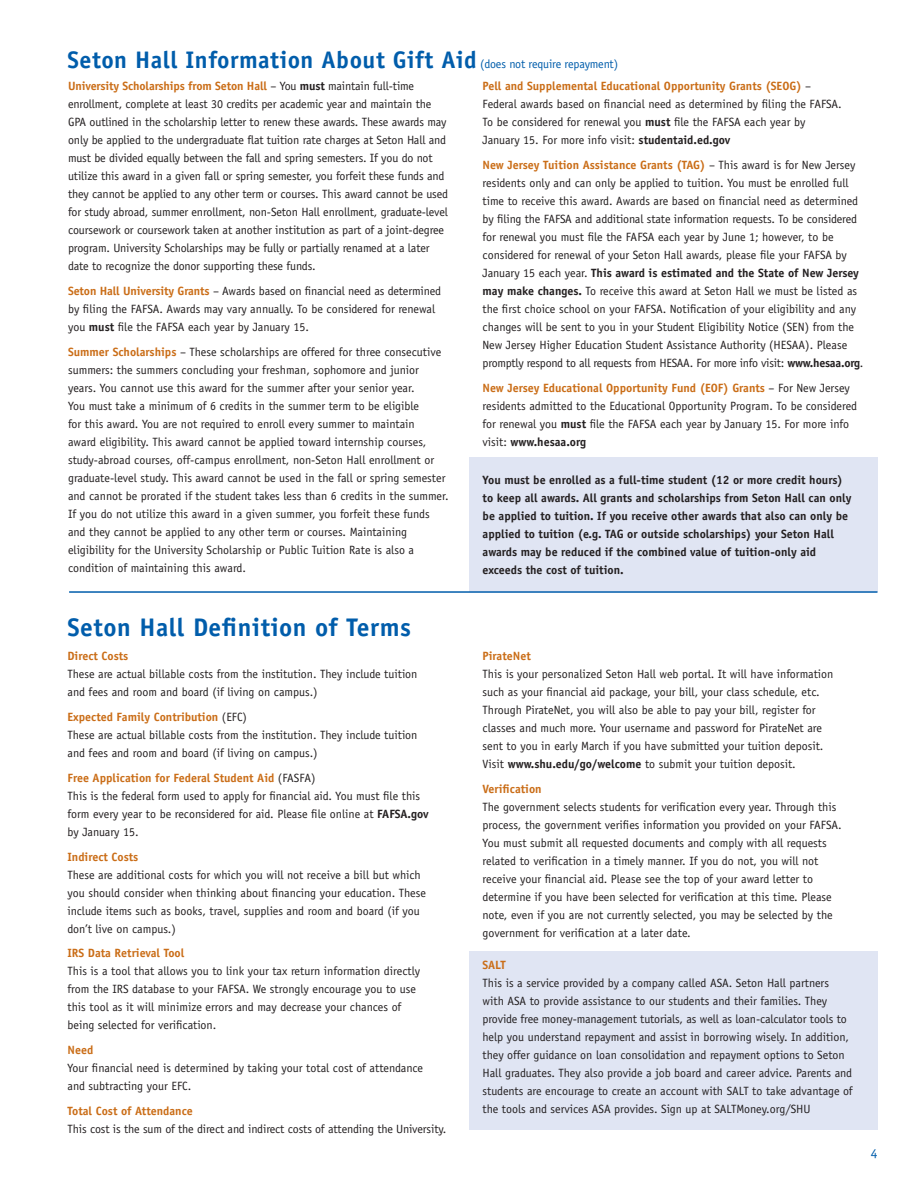
<style>
.page{position:relative;width:918px;height:1188px;background:#fff}
.page>*{position:absolute;margin:0;border:0;box-sizing:border-box;transform-origin:0 0}
.t1{font:700 25.5px "Officina Sans";letter-spacing:.02em;color:#015dab}
.t2{font:700 24px "Officina Sans";letter-spacing:.02em;color:#015dab}
.t3{font:13.5px "Officina Sans ITC Std";color:#015dab}
.t4{font:12px/18px "Officina Sans";color:#231f20}
.t5{font:700 12px/18px "Officina Sans";color:#231f20}
.s1{font-weight:400;font-size:12px}
.s2{font-weight:700;color:#ca6d17}
.s3{font-weight:700}
</style>
<div class="page">
<div style="left:469px;top:951px;width:409px;height:179px;background:#e0e5f3"></div>
<div style="left:469px;top:458px;width:409px;height:134px;background:#e0e5f3"></div>
<hr style="left:69px;top:591px;width:808px;height:2px;background:#015dab">
<p class="t2" style="left:68px;top:44px;width:552px">Seton Hall Information About Gift Aid <span class="s1">(does not require repayment)</span></p>
<p class="t4" style="left:68px;top:77px;width:382px"><span class="s2">University Scholarships from Seton Hall</span> – You <span class="s3">must</span> maintain full-time enrollment, complete at least 30 credits per academic year and maintain the GPA outlined in the scholarship letter to renew these awards. These awards may only be applied to the undergraduate flat tuition rate charges at Seton Hall and must be divided equally between the fall and spring semesters. If you do not utilize this award in a given fall or spring semester, you forfeit these funds and they cannot be applied to any other term or courses. This award cannot be used for study abroad, summer enrollment, non-Seton Hall enrollment, graduate-level coursework or coursework taken at another institution as part of a joint-degree program. University Scholarships may be fully or partially renamed at a later date to recognize the donor supporting these funds.</p>
<p class="t4" style="left:68px;top:282px;width:375px"><span class="s2">Seton Hall University Grants</span> – Awards based on financial need as determined by filing the FAFSA. Awards may vary annually. To be considered for renewal you <span class="s3">must</span> file the FAFSA each year by January 15.</p>
<p class="t4" style="left:68px;top:343px;width:382px"><span class="s2">Summer Scholarships</span> – These scholarships are offered for three consecutive summers: the summers concluding your freshman, sophomore and junior years. You cannot use this award for the summer after your senior year.<br>You must take a minimum of 6 credits in the summer term to be eligible<br>for this award. You are not required to enroll every summer to maintain<br>award eligibility. This award cannot be applied toward internship courses, study-abroad courses, off-campus enrollment, non-Seton Hall enrollment or graduate-level study. This award cannot be used in the fall or spring semester and cannot be prorated if the student takes less than 6 credits in the summer.<br>If you do not utilize this award in a given summer, you forfeit these funds and they cannot be applied to any other term or courses. Maintaining eligibility for the University Scholarship or Public Tuition Rate is also a condition of maintaining this award.</p>
<p class="t4" style="left:483px;top:77px;width:361px"><span class="s2">Pell and Supplemental Educational Opportunity Grants (SEOG)</span> – Federal awards based on financial need as determined by filing the FAFSA.<br>To be considered for renewal you <span class="s3">must</span> file the FAFSA each year by January 15. For more info visit: <span class="s3">studentaid.ed.gov</span></p>
<p class="t4" style="left:483px;top:156px;width:382px"><span class="s2">New Jersey Tuition Assistance Grants (TAG)</span> – This award is for New Jersey residents only and can only be applied to tuition. You must be enrolled full time to receive this award. Awards are based on financial need as determined by filing the FAFSA and additional state information requests. To be considered for renewal you must file the FAFSA each year by June 1; however, to be considered for renewal of your Seton Hall awards, please file your FAFSA by January 15 each year. <span class="s3">This award is estimated and the State of New Jersey may make changes.</span> To receive this award at Seton Hall we must be listed as the first choice school on your FAFSA. Notification of your eligibility and any changes will be sent to you in your Student Eligibility Notice (SEN) from the New Jersey Higher Education Student Assistance Authority (HESAA). Please promptly respond to all requests from HESAA. For more info visit: <span class="s3">www.hesaa.org</span>.</p>
<p class="t4" style="left:483px;top:379px;width:376px"><span class="s2">New Jersey Educational Opportunity Fund (EOF) Grants</span> – For New Jersey residents admitted to the Educational Opportunity Program. To be considered for renewal you <span class="s3">must</span> file the FAFSA each year by January 15. For more info visit: <span class="s3">www.hesaa.org</span></p>
<p class="t5" style="left:483px;top:471px;width:370px">You must be enrolled as a full-time student (12 or more credit hours) to keep all awards. All grants and scholarships from Seton Hall can only be applied to tuition. If you receive other awards that also can only be applied to tuition (e.g. TAG or outside scholarships) your Seton Hall awards may be reduced if the combined value of tuition-only aid exceeds the cost of tuition.</p>
<p class="t1" style="left:68px;top:611px;width:345px">Seton Hall Definition of Terms</p>
<p class="t4" style="left:68px;top:647px;width:351px"><span class="s2">Direct Costs<br></span>These are actual billable costs from the institution. They include tuition and fees and room and board (if living on campus.)</p>
<p class="t4" style="left:68px;top:708px;width:351px"><span class="s2">Expected Family Contribution</span> (EFC)<br>These are actual billable costs from the institution. They include tuition and fees and room and board (if living on campus.)</p>
<p class="t4" style="left:68px;top:769px;width:363px"><span class="s2">Free Application for Federal Student Aid</span> (FASFA)<br>This is the federal form used to apply for financial aid. You must file this form every year to be reconsidered for aid. Please file online at <span class="s3">FAFSA.gov </span>by January 15.</p>
<p class="t4" style="left:68px;top:847px;width:360px"><span class="s2">Indirect Costs<br></span>These are additional costs for which you will not receive a bill but which you should consider when thinking about financing your education. These include items such as books, travel, supplies and room and board (if you don’t live on campus.)</p>
<p class="t4" style="left:68px;top:944px;width:354px"><span class="s2">IRS Data Retrieval Tool<br></span>This is a tool that allows you to link your tax return information directly from the IRS database to your FAFSA. We strongly encourage you to use this tool as it will minimize errors and may decrease your chances of being selected for verification.</p>
<p class="t4" style="left:68px;top:1041px;width:357px"><span class="s2">Need<br></span>Your financial need is determined by taking your total cost of attendance and subtracting your EFC.</p>
<p class="t4" style="left:68px;top:1102px;width:380px"><span class="s2">Total Cost of Attendance<br></span>This cost is the sum of the direct and indirect costs of attending the University.</p>
<p class="t4" style="left:483px;top:647px;width:352px"><span class="s2">PirateNet<br></span>This is your personalized Seton Hall web portal. It will have information such as your financial aid package, your bill, your class schedule, etc.<br>Through PirateNet, you will also be able to pay your bill, register for classes and much more. Your username and password for PirateNet are sent to you in early March if you have submitted your tuition deposit.<br>Visit <span class="s3">www.shu.edu/go/welcome</span> to submit your tuition deposit.</p>
<p class="t4" style="left:483px;top:780px;width:361px"><span class="s2">Verification<br></span>The government selects students for verification every year. Through this process, the government verifies information you provided on your FAFSA.<br>You must submit all requested documents and comply with all requests related to verification in a timely manner. If you do not, you will not receive your financial aid. Please see the top of your award letter to determine if you have been selected for verification at this time. Please note, even if you are not currently selected, you may be selected by the government for verification at a later date.</p>
<p class="t4" style="left:483px;top:955px;width:372px"><span class="s2">SALT<br></span>This is a service provided by a company called ASA. Seton Hall partners with ASA to provide assistance to our students and their families. They provide free money-management tutorials, as well as loan-calculator tools to help you understand repayment and assist in borrowing wisely. In addition, they offer guidance on loan consolidation and repayment options to Seton Hall graduates. They also provide a job board and career advice. Parents and students are encourage to create an account with SALT to take advantage of the tools and services ASA provides. Sign up at SALTMoney.org/SHU</p>
<p class="t3" style="left:871px;top:1146px;width:8px">4</p>
</div>
